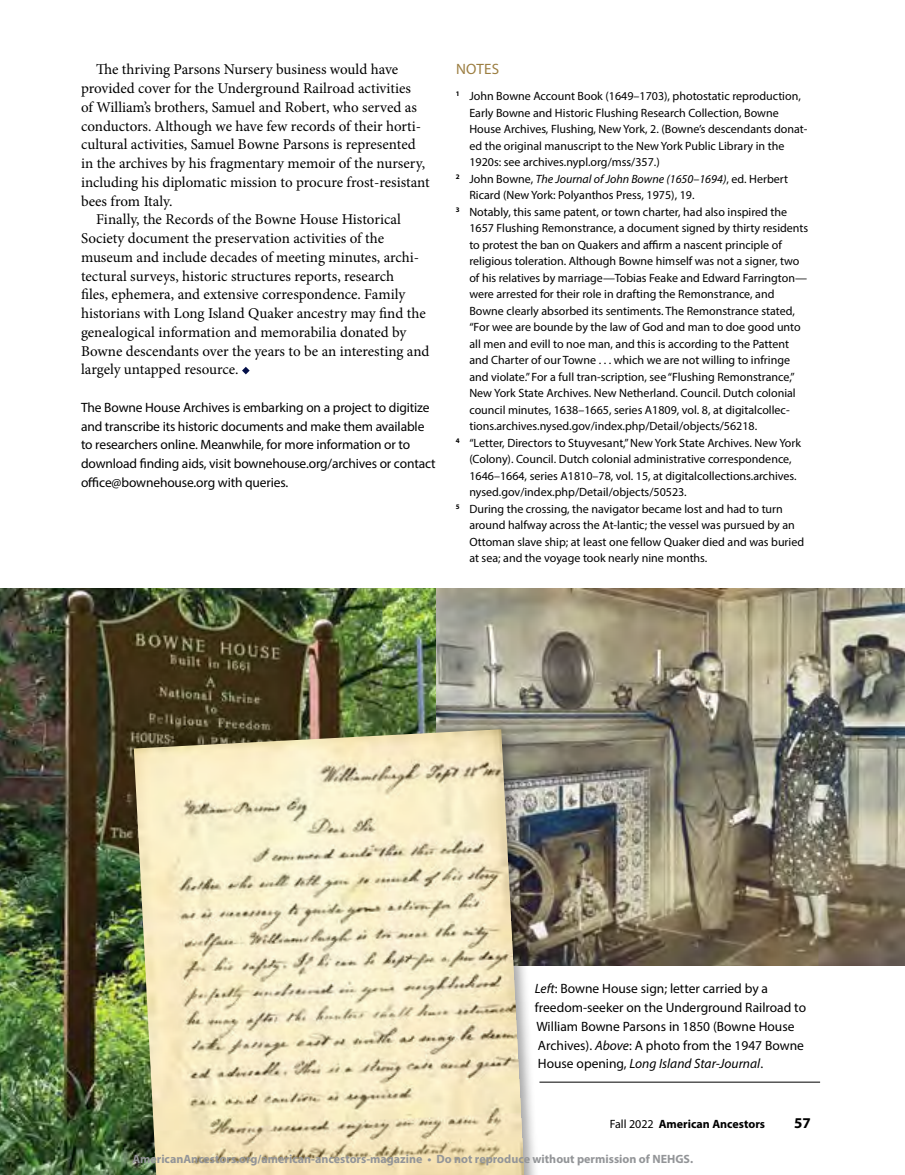
<style>
.page{position:relative;width:905px;height:1175px;background:#fff}
.page>*{position:absolute;margin:0;border:0;box-sizing:border-box;transform-origin:0 0}
.Paragraph__Indent{font:15px/18.8px "Minion Pro";color:#000}
.Notes_Subhead{font:15px "Myriad Pro";letter-spacing:.02em;color:#9c7e41}
.t1{font:700 15px "Myriad Pro";color:#000}
.Paragraph__Flush_lef{font:13.5px/18.8px "Myriad Pro";letter-spacing:-.01em;color:#000}
.Caption__Rule_Below{font:13.5px/18.8px "Myriad Pro";color:#000}
.Footnotes{font:12px/16.5px "Myriad Pro";color:#000}
.t2{font:700 12px "Myriad Pro";color:#939598}
.t3{font:700 12px "Myriad Pro";color:#000}
.s1{font-style:italic}
.s2{font-weight:400}
</style>
<div class="page">
<svg style="left:242px;top:367px;width:8px;height:7px"></svg>
<img style="left:0;top:588px;width:435px;height:586px">
<hr style="left:539px;top:1081px;width:281px;height:1px;background:#000">
<img style="left:436px;top:588px;width:468px;height:377px">
<div style="left:130px;top:725px;width:409px;height:449px;background:#000;opacity:.35"></div>
<img style="left:134px;top:729px;width:390px;height:445px">
<p class="Paragraph__Indent" style="left:81px;top:60px;width:350px;text-indent:15px">The thriving Parsons Nursery business would have provided cover for the Underground Railroad activities<br>of William’s brothers, Samuel and Robert, who served as conductors. Although we have few records of their horti&shy;cultural activities, Samuel Bowne Parsons is represented in the archives by his fragmentary memoir of the nursery, including his diplomatic mission to procure frost-resistant bees from Italy.</p>
<p class="Paragraph__Indent" style="left:81px;top:210px;width:350px;text-indent:15px">Finally, the Records of the Bowne House Historical Society document the preservation activities of the museum and include decades of meeting minutes, archi&shy;tectural surveys, historic structures reports, research<br>files, ephemera, and extensive correspondence. Family historians with Long Island Quaker ancestry may find the genealogical information and memorabilia donated by Bowne descendants over the years to be an interesting and largely untapped resource.</p>
<p class="Paragraph__Flush_lef" style="left:81px;top:398px;width:356px">The Bowne House Archives is embarking on a project to digitize and transcribe its historic documents and make them available to researchers online. Meanwhile, for more information or to download finding aids, visit bownehouse.org/archives or contact office@bownehouse.org with queries.</p>
<p class="Notes_Subhead" style="left:456px;top:60px;width:45px">NOTES</p>
<p class="Footnotes" style="left:469px;top:88px;width:339px;text-indent:-14px"><sup>1</sup> John Bowne Account Book (1649–1703), photostatic reproduction, Early Bowne and Historic Flushing Research Collection, Bowne House Archives, Flushing, New York, 2. (Bowne’s descendants donat&shy;ed the original manuscript to the New York Public Library in the 1920s: see archives.nypl.org/mss/357.)</p>
<p class="Footnotes" style="left:469px;top:170px;width:320px;text-indent:-14px"><sup>2</sup> John Bowne, <span class="s1">The Journal of John Bowne (1650–1694)</span>, ed. Herbert<br>Ricard (New York: Polyanthos Press, 1975), 19.</p>
<p class="Footnotes" style="left:469px;top:203px;width:340px;text-indent:-14px"><sup>3</sup> Notably, this same patent, or town charter, had also inspired the 1657 Flushing Remonstrance, a document signed by thirty residents to protest the ban on Quakers and affirm a nascent principle of religious toleration. Although Bowne himself was not a signer, two of his relatives by marriage—Tobias Feake and Edward Farrington— were arrested for their role in drafting the Remonstrance, and Bowne clearly absorbed its sentiments. The Remonstrance stated, “For wee are bounde by the law of God and man to doe good unto all men and evill to noe man, and this is according to the Pattent and Charter of our Towne . . . which we are not willing to infringe and violate.” For a full tran-scription, see “Flushing Remonstrance,” New York State Archives. New Netherland. Council. Dutch colonial council minutes, 1638–1665, series A1809, vol. 8, at digitalcollec&shy;tions.archives.nysed.gov/index.php/Detail/objects/56218.</p>
<p class="Footnotes" style="left:469px;top:434px;width:333px;text-indent:-14px"><sup>4</sup> “Letter, Directors to Stuyvesant,” New York State Archives. New York (Colony). Council. Dutch colonial administrative correspondence, 1646–1664, series A1810–78, vol. 15, at digitalcollections.archives. nysed.gov/index.php/Detail/objects/50523.</p>
<p class="Footnotes" style="left:469px;top:500px;width:336px;text-indent:-14px"><sup>5</sup> During the crossing, the navigator became lost and had to turn around halfway across the At-lantic; the vessel was pursued by an Ottoman slave ship; at least one fellow Quaker died and was buried at sea; and the voyage took nearly nine months.</p>
<p class="Caption__Rule_Below" style="left:535px;top:979px;width:272px"><span class="s1">Left</span>: Bowne House sign; letter carried by a freedom-seeker on the Underground Railroad to William Bowne Parsons in 1850 (Bowne House Archives). <span class="s1">Above</span>: A photo from the 1947 Bowne House opening, <span class="s1">Long Island Star-Journal</span>.</p>
<p class="t3" style="left:609px;top:1115px;width:157px"><span class="s2">Fall 2022</span> American Ancestors</p>
<p class="t1" style="left:794px;top:1112px;width:18px">57</p>
<p class="t2" style="left:132px;top:1150px;width:562px">AmericanAncestors.org/american-ancestors-magazine • Do not reproduce without permission of NEHGS.</p>
</div>
